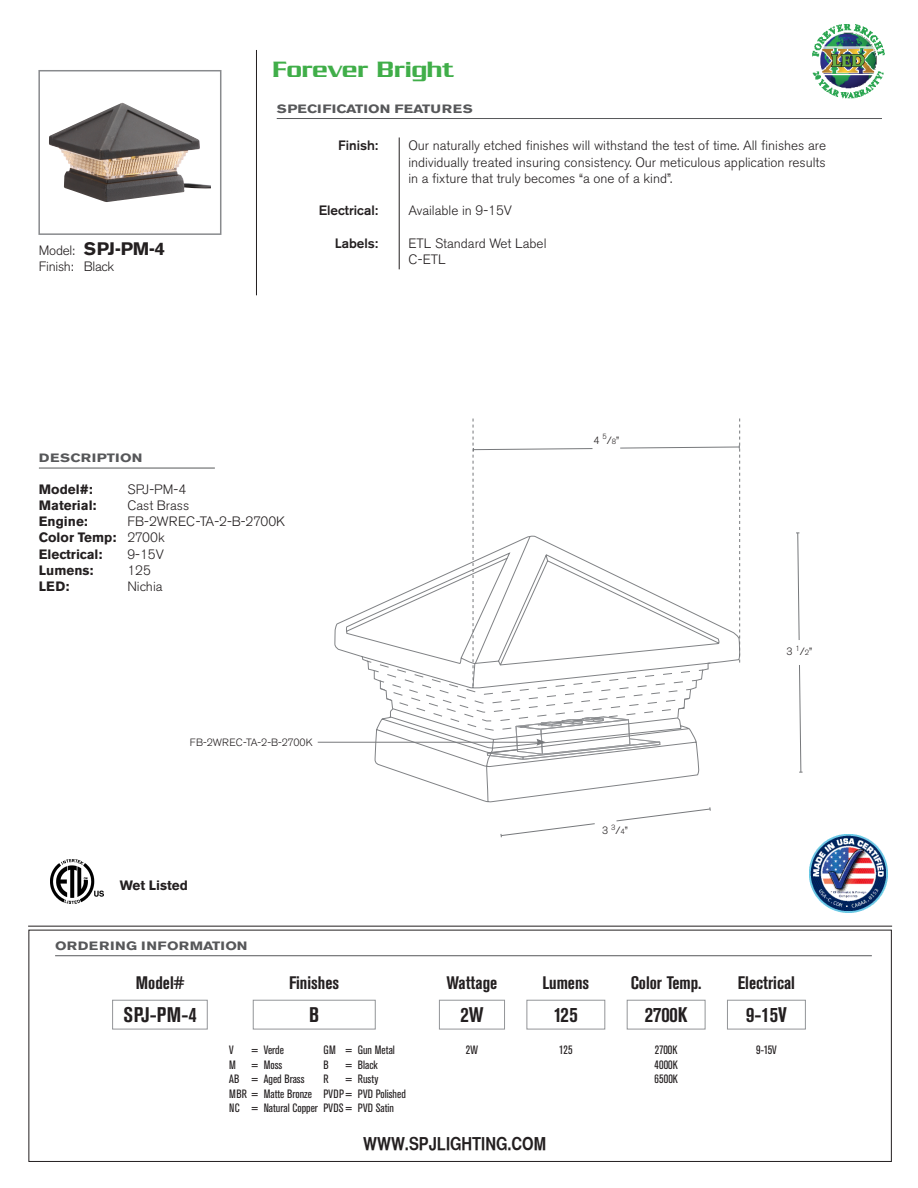
<style>
.page{position:relative;width:918px;height:1188px;background:#fff}
.page>*{position:absolute;margin:0;border:0;box-sizing:border-box;transform-origin:0 0}
.t1{font:500 24px "Serpentine";color:#40ae49}
.t2{font:700 condensed 21px "Akzidenz Grotesk BE";color:#231f20}
.t3{font:700 condensed 18px "Akzidenz Grotesk BE";color:#231f20}
.t4{font:18px "Helvetica CY Bold";color:#231f20}
.t5{font:700 18px "Akzidenz Grotesk BE";color:#231f20}
.t6{font:300 13.5px "Akzidenz Grotesk BE";color:#231f20}
.t7{font:700 13.5px "Akzidenz Grotesk BE";color:#231f20}
.t8{font:500 13.5px "Akzidenz Grotesk BE";color:#231f20}
.t9{font:300 13.5px "Akzidenz Grotesk BE";letter-spacing:-.02em;color:#231f20}
.t10{font:condensed 12px "Akzidenz Grotesk BE";color:#231f20}
.Paragraph_Style_1{font:700 12px "Akzidenz Grotesk BE";letter-spacing:.02em;color:#57585a;scale:1.22 1}
.Paragraph_Style_1-2{font:700 12px "Akzidenz Grotesk BE";color:#57585a;scale:1.22 1}
.t11{font:300 10.5px "Akzidenz Grotesk BE";color:#231f20}
.s1{font-weight:300;font-size:13.5px}
.s2{font-size:7.5px}
.s3{font-weight:300}
</style>
<div class="page">
<svg style="left:335px;top:620px;width:365px;height:182px"></svg>
<svg style="left:345px;top:607px;width:28px;height:82px"></svg>
<hr style="left:39px;top:468px;width:176px;height:1px;background:#57585a">
<hr style="left:277px;top:118px;width:605px;height:1px;background:#57585a">
<img style="left:812px;top:24px;width:73px;height:75px">
<hr style="left:256px;top:50px;width:1px;height:245px;background:#231f20">
<hr style="left:399px;top:137px;width:1px;height:132px;background:#231f20">
<img style="left:50px;top:860px;width:53px;height:43px">
<img style="left:810px;top:835px;width:77px;height:78px">
<img style="left:49px;top:103px;width:162px;height:99px">
<div style="left:38px;top:70px;width:183px;height:165px;border:2px solid #888a8d"></div>
<hr style="left:28px;top:926px;width:864px;height:1px;background:#231f20">
<div style="left:28px;top:930px;width:864px;height:232px;border:1px solid #231f20"></div>
<hr style="left:55px;top:955px;width:817px;height:1px;background:#57585a">
<div style="left:112px;top:1000px;width:96px;height:29px;border:1px solid #939598"></div>
<div style="left:253px;top:1000px;width:123px;height:29px;border:1px solid #939598"></div>
<div style="left:439px;top:1000px;width:66px;height:29px;border:1px solid #939598"></div>
<div style="left:527px;top:1000px;width:78px;height:29px;border:1px solid #939598"></div>
<div style="left:627px;top:1000px;width:78px;height:29px;border:1px solid #939598"></div>
<div style="left:727px;top:1000px;width:79px;height:29px;border:1px solid #939598"></div>
<svg style="left:799px;top:665px;width:4px;height:108px"></svg>
<svg style="left:796px;top:532px;width:4px;height:108px"></svg>
<svg style="left:500px;top:823px;width:95px;height:14px"></svg>
<svg style="left:616px;top:807px;width:95px;height:15px"></svg>
<hr style="left:318px;top:742px;width:221px;height:1px;background:#76787b">
<svg style="left:373px;top:418px;width:367px;height:342px"></svg>
<p class="t1" style="left:273px;top:55px;width:183px">Forever Bright</p>
<p class="t5" style="left:39px;top:239px;width:128px"><span class="s1">Model:</span> SPJ-PM-4</p>
<p class="t9" style="left:39px;top:259px;width:77px">Finish: Black</p>
<p class="Paragraph_Style_1" style="left:39px;top:451px;width:86px">DESCRIPTION</p>
<p class="Paragraph_Style_1-2" style="left:277px;top:102px;width:162px">SPECIFICATION FEATURES</p>
<p class="t8" style="left:338px;top:137px;width:42px">Finish:</p>
<p class="t6" style="left:408px;top:138px;width:419px">Our naturally etched finishes will withstand the test of time. All finishes are</p>
<p class="t6" style="left:408px;top:154px;width:419px">individually treated insuring consistency. Our meticulous application results</p>
<p class="t6" style="left:408px;top:171px;width:265px">in a fixture that truly becomes “a one of a kind”.</p>
<p class="t8" style="left:319px;top:202px;width:61px">Electrical:</p>
<p class="t6" style="left:408px;top:203px;width:105px">Available in 9-15V</p>
<p class="t8" style="left:335px;top:235px;width:45px">Labels:</p>
<p class="t6" style="left:408px;top:235px;width:140px">ETL Standard Wet Label</p>
<p class="t6" style="left:408px;top:252px;width:39px">C-ETL</p>
<p class="t11" style="left:593px;top:434px;width:27px">4 <sup>5</sup>/<span class="s2">8</span>”</p>
<p class="t7" style="left:39px;top:481px;width:55px">Model#:</p>
<p class="t6" style="left:127px;top:482px;width:60px">SPJ-PM-4</p>
<p class="t7" style="left:39px;top:497px;width:59px">Material:</p>
<p class="t6" style="left:127px;top:498px;width:63px">Cast Brass</p>
<p class="t7" style="left:39px;top:514px;width:50px">Engine:</p>
<p class="t6" style="left:127px;top:514px;width:159px">FB-2WREC-TA-2-B-2700K</p>
<p class="t7" style="left:39px;top:530px;width:127px">Color Temp: <span class="s3">2700k</span></p>
<p class="t7" style="left:39px;top:546px;width:65px">Electrical:</p>
<p class="t6" style="left:127px;top:546px;width:38px">9-15V</p>
<p class="t7" style="left:39px;top:562px;width:56px">Lumens:</p>
<p class="t6" style="left:127px;top:563px;width:25px">125</p>
<p class="t7" style="left:39px;top:578px;width:32px">LED:</p>
<p class="t6" style="left:127px;top:579px;width:37px">Nichia</p>
<p class="t11" style="left:786px;top:646px;width:27px">3 <sup>1</sup>/<span class="s2">2</span>”</p>
<p class="t11" style="left:190px;top:736px;width:124px">FB-2WREC-TA-2-B-2700K</p>
<p class="t11" style="left:602px;top:825px;width:27px">3 <sup>3</sup>/<span class="s2">4</span>”</p>
<p class="t7" style="left:120px;top:878px;width:70px">Wet Listed</p>
<p class="Paragraph_Style_1" style="left:55px;top:939px;width:159px">ORDERING INFORMATION</p>
<p class="t3" style="left:136px;top:972px;width:50px">Model#</p>
<p class="t3" style="left:289px;top:972px;width:52px">Finishes</p>
<p class="t3" style="left:447px;top:972px;width:52px">Wattage</p>
<p class="t3" style="left:542px;top:972px;width:48px">Lumens</p>
<p class="t3" style="left:631px;top:972px;width:72px">Color Temp.</p>
<p class="t3" style="left:738px;top:972px;width:59px">Electrical</p>
<p class="t2" style="left:123px;top:1003px;width:75px">SPJ-PM-4</p>
<p class="t2" style="left:309px;top:1003px;width:12px">B</p>
<p class="t2" style="left:460px;top:1003px;width:25px">2W</p>
<p class="t2" style="left:554px;top:1003px;width:26px">125</p>
<p class="t2" style="left:645px;top:1003px;width:44px">2700K</p>
<p class="t2" style="left:746px;top:1003px;width:42px">9-15V</p>
<p class="t10" style="left:323px;top:1044px;width:73px">GM = Gun Metal</p>
<p class="t10" style="left:323px;top:1058px;width:7px">B</p>
<p class="t10" style="left:346px;top:1058px;width:33px">= Black</p>
<p class="t10" style="left:323px;top:1072px;width:7px">R</p>
<p class="t10" style="left:346px;top:1072px;width:34px">= Rusty</p>
<p class="t10" style="left:323px;top:1087px;width:84px">PVDP = PVD Polished</p>
<p class="t10" style="left:229px;top:1044px;width:6px">V</p>
<p class="t10" style="left:252px;top:1044px;width:34px">= Verde</p>
<p class="t10" style="left:229px;top:1058px;width:8px">M</p>
<p class="t10" style="left:252px;top:1058px;width:32px">= Moss</p>
<p class="t10" style="left:229px;top:1072px;width:77px">AB = Aged Brass</p>
<p class="t10" style="left:229px;top:1087px;width:84px">MBR = Matte Bronze</p>
<p class="t10" style="left:229px;top:1101px;width:166px">NC = Natural Copper PVDS = PVD Satin</p>
<p class="t10" style="left:466px;top:1044px;width:13px">2W</p>
<p class="t10" style="left:559px;top:1044px;width:15px">125</p>
<p class="t10" style="left:655px;top:1044px;width:24px">2700K</p>
<p class="t10" style="left:655px;top:1058px;width:25px">4000K</p>
<p class="t10" style="left:654px;top:1072px;width:25px">6500K</p>
<p class="t10" style="left:756px;top:1044px;width:22px">9-15V</p>
<p class="t4" style="left:363px;top:1132px;width:184px">WWW.SPJLIGHTING.COM</p>
</div>
